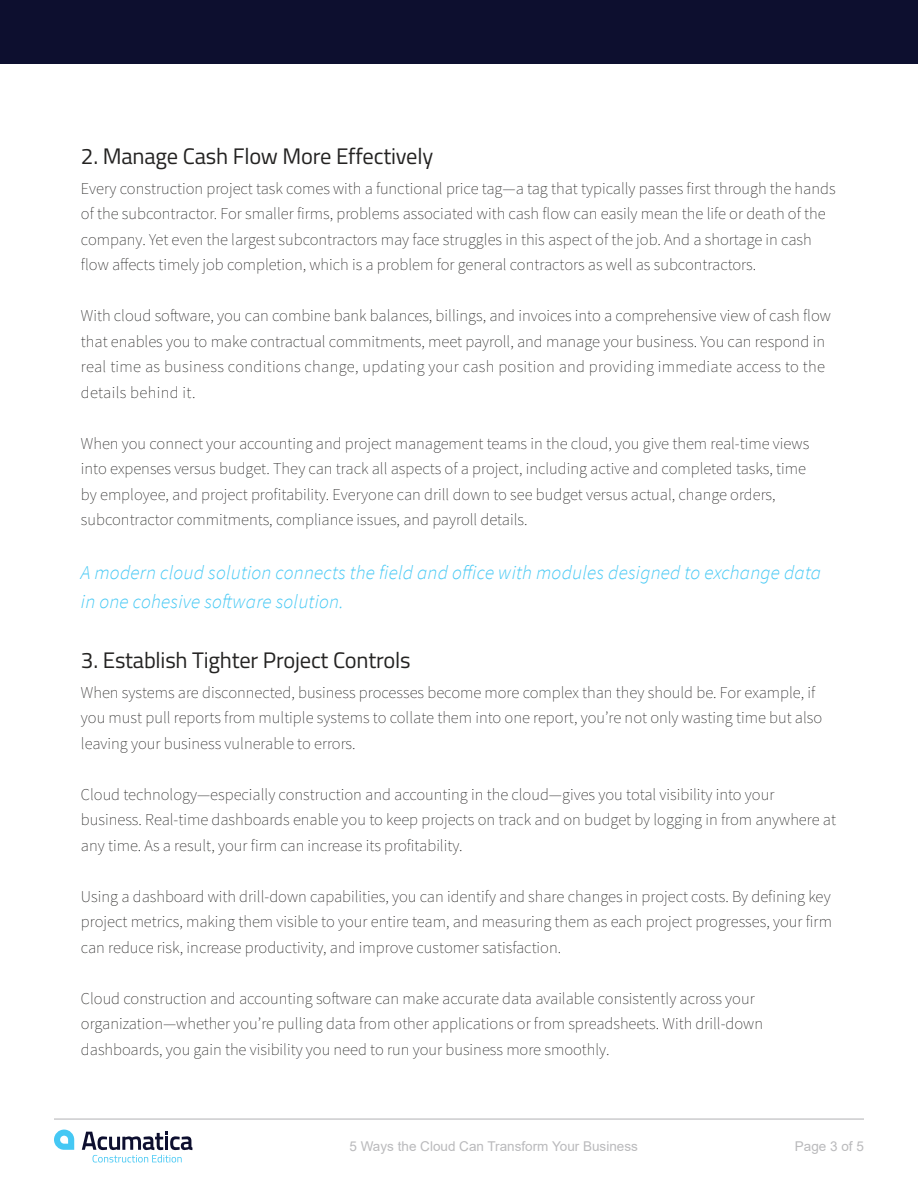
<style>
.page{position:relative;width:918px;height:1188px;background:#fff}
.page>*{position:absolute;margin:0;border:0;box-sizing:border-box;transform-origin:0 0}
.t1{font:22.5px "Titillium Web";letter-spacing:-.01em;color:#242322}
.t2{font:italic 300 19.5px/28.5px "Source Sans Pro";letter-spacing:.01em;color:#45c8f4}
.t3{font:200 16.5px/25.5px "Source Sans Pro";color:#242322}
.t4{font:13.5px "Arial";color:#bababc}
</style>
<div class="page">
<svg style="left:54px;top:1130px;width:20px;height:20px"></svg>
<svg style="left:82px;top:1131px;width:111px;height:32px"></svg>
<hr style="left:54px;top:1118px;width:810px;height:2px;background:#bababc">
<div style="left:0;top:0;width:918px;height:63px;background:#0d0f2f"></div>
<p class="t1" style="left:81px;top:139px;width:354px">2. Manage Cash Flow More Effectively</p>
<p class="t3" style="left:81px;top:175px;width:756px">Every construction project task comes with a functional price tag—a tag that typically passes first through the hands of the subcontractor. For smaller firms, problems associated with cash flow can easily mean the life or death of the company. Yet even the largest subcontractors may face struggles in this aspect of the job. And a shortage in cash flow affects timely job completion, which is a problem for general contractors as well as subcontractors.</p>
<p class="t3" style="left:81px;top:303px;width:751px">With cloud software, you can combine bank balances, billings, and invoices into a comprehensive view of cash flow that enables you to make contractual commitments, meet payroll, and manage your business. You can respond in real time as business conditions change, updating your cash position and providing immediate access to the details behind it.</p>
<p class="t3" style="left:81px;top:430px;width:730px">When you connect your accounting and project management teams in the cloud, you give them real-time views into expenses versus budget. They can track all aspects of a project, including active and completed tasks, time by employee, and project profitability. Everyone can drill down to see budget versus actual, change orders, subcontractor commitments, compliance issues, and payroll details.</p>
<p class="t2" style="left:81px;top:558px;width:742px">A modern cloud solution connects the field and office with modules designed to exchange data in one cohesive software solution.</p>
<p class="t1" style="left:81px;top:643px;width:331px">3. Establish Tighter Project Controls</p>
<p class="t3" style="left:81px;top:679px;width:743px">When systems are disconnected, business processes become more complex than they should be. For example, if you must pull reports from multiple systems to collate them into one report, you’re not only wasting time but also leaving your business vulnerable to errors.</p>
<p class="t3" style="left:81px;top:781px;width:757px">Cloud technology—especially construction and accounting in the cloud—gives you total visibility into your business. Real-time dashboards enable you to keep projects on track and on budget by logging in from anywhere at any time. As a result, your firm can increase its profitability.</p>
<p class="t3" style="left:81px;top:883px;width:753px;text-align:justify">Using a dashboard with drill-down capabilities, you can identify and share changes in project costs. By defining key project metrics, making them visible to your entire team, and measuring them as each project progresses, your firm can reduce risk, increase productivity, and improve customer satisfaction.</p>
<p class="t3" style="left:81px;top:985px;width:684px">Cloud construction and accounting software can make accurate data available consistently across your organization—whether you’re pulling data from other applications or from spreadsheets. With drill-down dashboards, you gain the visibility you need to run your business more smoothly.</p>
<p class="t4" style="left:349px;top:1137px;width:290px">5 Ways the Cloud Can Transform Your Business</p>
<p class="t4" style="left:795px;top:1137px;width:71px">Page 3 of 5</p>
</div>
